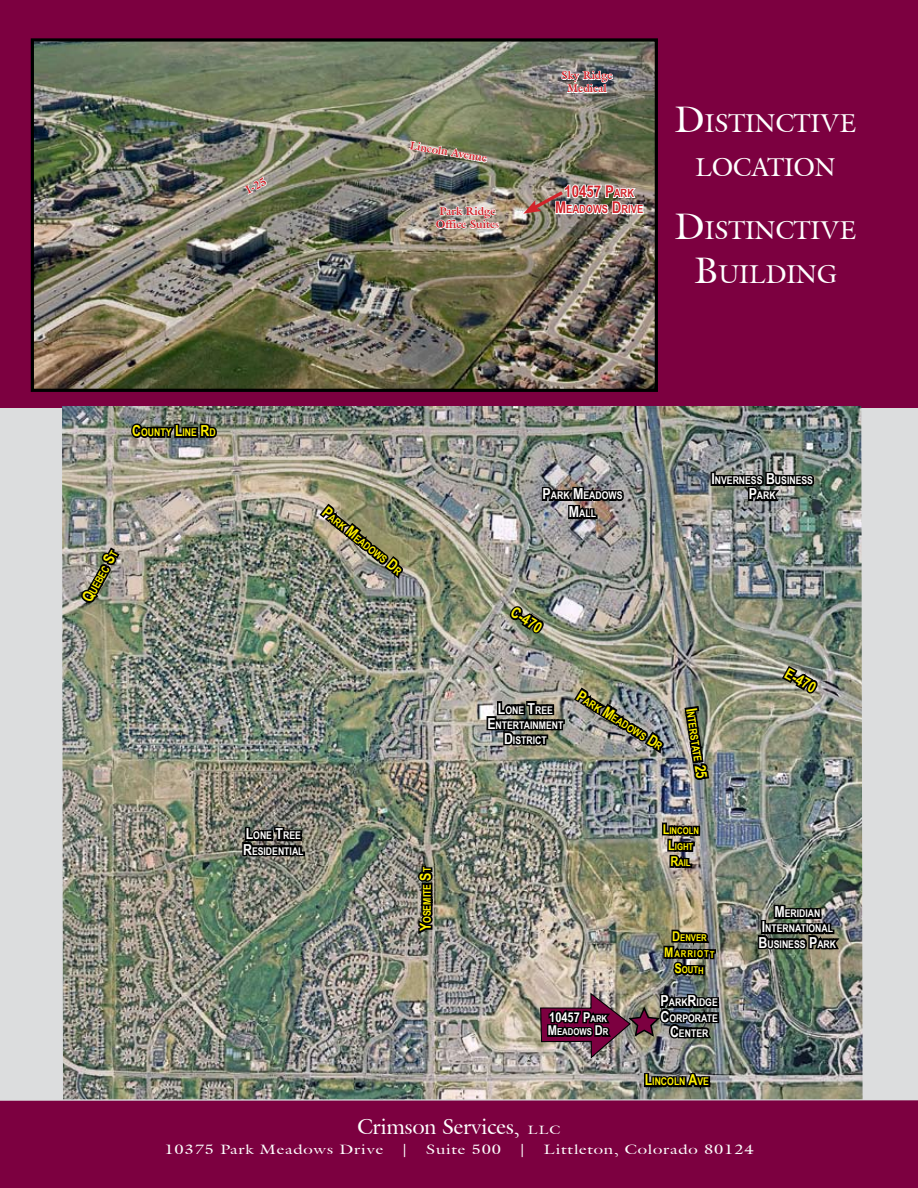
<style>
.page{position:relative;width:918px;height:1188px;background:#fff}
.page>*{position:absolute;margin:0;border:0;box-sizing:border-box;transform-origin:0 0}
.t1{font:25.2px/44.4px "Galliard IT Cby BT";color:#fff;text-align:center}
.t2{font:21px "Galliard IT Cby BT";color:#fff}
.t3{font:700 16.2px "Arial Narrow";color:#d2232a}
.t4{font:700 15.15px "Arial Narrow";color:#fff200}
.t5{font:700 13.5px "Arial Narrow";color:#fff}
.t6{font:13.2px "Galliard IT Cby BT";letter-spacing:.05em;color:#fff;scale:1.27 1}
.t7{font:700 11.4px "Arial Narrow";color:#d2232a}
.t8{font:700 10.95px/13.2px "Galliard IT Cby BT";color:#d2232a;text-align:center}
.t9{font:700 10.65px/15.1px "Arial Narrow";color:#fff;text-align:center}
.t10{font:700 10.65px "Arial Narrow";color:#fff200}
.t11{font:700 9.45px/16px "Arial Narrow";color:#fff200;text-align:center}
.t12{font:700 9.45px "Arial Narrow";color:#fff}
.s1{font-size:11.4px}
.s2{font-size:16.2px}
.s3{font-weight:400}
.s4{font-size:36px}
.s5{font-size:15.15px}
.s6{font-size:9.45px}
.s7{font-size:13.5px}
.s8{font-size:16.8px}
.s9{font-size:11.7px}
</style>
<div class="page">
<div style="left:0;top:1101px;width:918px;height:87px;background:#7c0040"></div>
<div style="left:0;top:403px;width:918px;height:698px;background:#dcddde"></div>
<svg style="left:0;top:403px;width:918px;height:5px;background:#7c1c4d"></svg>
<img style="left:62px;top:407px;width:801px;height:692px">
<svg style="left:642px;top:1066px;width:70px;height:31px;background:#52564f"></svg>
<img style="left:676px;top:704px;width:35px;height:79px">
<img style="left:540px;top:458px;width:87px;height:72px">
<svg style="left:780px;top:664px;width:40px;height:33px"></svg>
<svg style="left:392px;top:864px;width:52px;height:73px;background:#6f6f65"></svg>
<svg style="left:660px;top:815px;width:42px;height:56px;background:#6e6965"></svg>
<svg style="left:129px;top:417px;width:90px;height:31px;background:#5b5d5a"></svg>
<div style="left:711px;top:472px;width:5px;height:14px;border:3px solid #000"></div>
<img style="left:712px;top:465px;width:105px;height:40px">
<img style="left:756px;top:876px;width:87px;height:83px">
<img style="left:317px;top:500px;width:89px;height:82px">
<svg style="left:78px;top:545px;width:44px;height:61px;background:#77766e"></svg>
<svg style="left:240px;top:820px;width:67px;height:46px;background:#474741"></svg>
<img style="left:485px;top:593px;width:182px;height:163px">
<img style="left:662px;top:916px;width:56px;height:62px">
<div style="left:0;top:0;width:918px;height:403px;background:#7c0040"></div>
<img style="left:540px;top:989px;width:181px;height:71px">
<img style="left:35px;top:42px;width:619px;height:346px">
<svg style="left:435px;top:205px;width:65px;height:25px;background:#c8c3bc"></svg>
<svg style="left:561px;top:68px;width:53px;height:59px;background:#8c8d84"></svg>
<svg style="left:409px;top:135px;width:79px;height:36px;background:#8b8f7a"></svg>
<svg style="left:243px;top:176px;width:25px;height:19px"></svg>
<div style="left:31px;top:38px;width:627px;height:354px;border:3px solid #000"></div>
<img style="left:523px;top:182px;width:122px;height:38px">
<p class="t8" style="left:411px;top:138px;width:80px;rotate:10deg">Lincoln Avenue</p>
<p class="t8" style="left:561px;top:69px;width:53px">Sky Ridge<br>Medical</p>
<p class="t8" style="left:243px;top:185px;width:24px;rotate:-28deg">I-25</p>
<h3 class="t3" style="left:564px;top:179px;width:71px">10457 P<span class="s1">ARK</span></h3>
<p class="t7" style="left:555px;top:201px;width:90px"><span class="s2">M</span>EADOWS <span class="s2">D</span>RIVE</p>
<p class="t8" style="left:436px;top:204px;width:65px">Park Ridge<br>Office Suite<span class="s3">s</span></p>
<h1 class="t1" style="left:675px;top:100px;width:183px"><span class="s4">D</span>istinctive location</h1>
<h1 class="t1" style="left:675px;top:208px;width:183px"><span class="s4">D</span>istinctive<br><span class="s4">B</span>uilding</h1>
<p class="t10" style="left:132px;top:424px;width:85px"><span class="s5">C</span>OUNTY <span class="s5">L</span>INE <span class="s5">R</span>D</p>
<p class="t10" style="left:80px;top:597px;width:59px;rotate:-61deg"><span class="s5">Q</span>UEBEC <span class="s5">S</span>T</p>
<p class="t10" style="left:329px;top:505px;width:100px;rotate:39deg"><span class="s5">P</span>ARK <span class="s5">M</span>EADOWS <span class="s5">D</span>R</p>
<p class="t9" style="left:569px;top:486px;width:55px;line-height:18.1px;text-align:left;text-indent:-26px"><span class="s5">P</span>ARK <span class="s5">M</span>EADOWS<br><span class="s5">M</span>ALL</p>
<p class="t9" style="left:711px;top:472px;width:103px"><span class="s5">I</span> NVERNESS <span class="s5">B</span>USINESS<br><span class="s5">P</span>ARK</p>
<h3 class="t4" style="left:518px;top:601px;width:35px;rotate:32deg">C-470</h3>
<p class="t9" style="left:487px;top:702px;width:78px"><span class="s5">L</span>ONE <span class="s5">T</span>REE<br><span class="s5">E</span>NTERTAINMENT<br><span class="s5">D</span>ISTRICT</p>
<p class="t10" style="left:582px;top:688px;width:100px;rotate:32deg"><span class="s5">P</span>ARK <span class="s5">M</span>EADOWS <span class="s5">D</span>R</p>
<p class="t10" style="left:698px;top:707px;width:73px;rotate:82deg"><span class="s5">I</span>NTERSTATE <span class="s5">25</span></p>
<h3 class="t4" style="left:792px;top:662px;width:35px;rotate:29deg">E-470</h3>
<p class="t9" style="left:243px;top:828px;width:59px;text-align:left"><span class="s5">L</span>ONE <span class="s5">T</span>REE<br><span class="s5">R</span>ESIDENTIAL</p>
<p class="t10" style="left:419px;top:931px;width:66px;rotate:-90deg"><span class="s5">Y</span>OSEMITE <span class="s5">S</span>T</p>
<p class="t5" style="left:549px;top:1007px;width:60px">10457 P<span class="s6">ARK</span></p>
<p class="t12" style="left:548px;top:1025px;width:62px"><span class="s7">M</span>EADOWS <span class="s7">D</span>R</p>
<p class="t11" style="left:663px;top:822px;width:38px;rotate:1deg"><span class="s7">L</span>INCOLN<br><span class="s7">L</span>IGHT<br><span class="s7">R</span>AIL</p>
<p class="t11" style="left:665px;top:929px;width:52px;rotate:1deg"><span class="s7">D</span>ENVER<br><span class="s7">M</span>ARRIOTT<br><span class="s7">S</span>OUTH</p>
<p class="t9" style="left:660px;top:995px;width:59px"><span class="s5">P</span>ARK<span class="s5">R</span>IDGE<br><span class="s5">C</span>ORPORATE<br><span class="s5">C</span>ENTER</p>
<p class="t10" style="left:645px;top:1074px;width:66px"><span class="s5">L</span>INCOLN <span class="s5">A</span>VE</p>
<p class="t9" style="left:759px;top:906px;width:79px"><span class="s5">M</span>ERIDIAN<br><span class="s5">I</span> NTERNATIONAL<br><span class="s5">B</span>USINESS <span class="s5">P</span>ARK</p>
<h2 class="t2" style="left:358px;top:1113px;width:182px">Crimson Services<span class="s8">,</span> <span class="s9">llc</span></h2>
<p class="t6" style="left:164px;top:1141px;width:174px">10375 Park Meadows Drive</p>
<p class="t6" style="left:400px;top:1141px;width:8px">|</p>
<p class="t6" style="left:426px;top:1141px;width:61px">Suite 500</p>
<p class="t6" style="left:518px;top:1141px;width:8px">|</p>
<p class="t6" style="left:544px;top:1141px;width:167px">Littleton, Colorado 80124</p>
</div>
